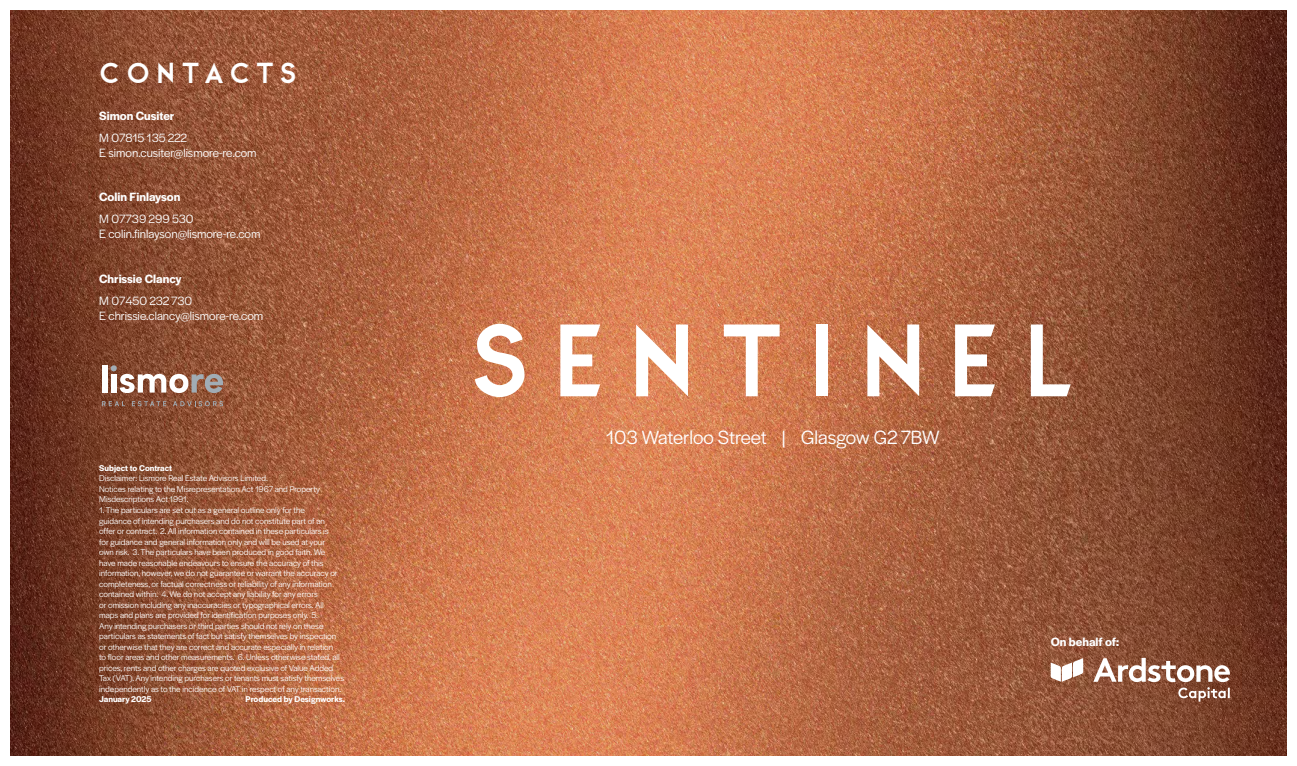
<style>
.page{position:relative;width:1297px;height:766px;background:#fff}
.page>*{position:absolute;margin:0;border:0;box-sizing:border-box;transform-origin:0 0}
.t1{font:79.75px "North";letter-spacing:.3em;color:#fff}
.t2{font:22.5px "North";letter-spacing:.245em;color:#fff}
.t3{font:20px "Halyard Display";color:#fff}
.t4{font:12.5px/15px "Halyard Display";color:#fff}
.t5{font:600 12.5px "Halyard Display";color:#fff}
.t6{font:8.75px/10.5px "Halyard Display";color:#fff}
.t7{font:600 8.75px "Halyard Display";color:#fff}
</style>
<div class="page">
<img style="left:11px;top:11px;width:1275px;height:744px">
<svg style="left:1051px;top:658px;width:32px;height:23px"></svg>
<svg style="left:1093px;top:657px;width:137px;height:44px"></svg>
<div style="left:102px;top:365px;width:5px;height:27px;background:#fff"></div>
<svg style="left:102px;top:401px;width:23px;height:5px"></svg>
<svg style="left:132px;top:401px;width:34px;height:5px"></svg>
<svg style="left:173px;top:401px;width:50px;height:5px"></svg>
<svg style="left:111px;top:365px;width:112px;height:28px"></svg>
<p class="t2" style="left:99px;top:63px;width:199px">CONTACTS</p>
<p class="t5" style="left:99px;top:107px;width:77px">Simon Cusiter</p>
<p class="t4" style="left:99px;top:130px;width:159px">M 07815 135 222<br>E simon.cusiter@lismore-re.com</p>
<p class="t5" style="left:99px;top:188px;width:83px">Colin Finlayson</p>
<p class="t4" style="left:99px;top:211px;width:163px">M 07739 299 530<br>E colin.finlayson@lismore-re.com</p>
<p class="t5" style="left:99px;top:269px;width:84px">Chrissie Clancy</p>
<p class="t4" style="left:99px;top:292px;width:166px">M 07450 232 730<br>E chrissie.clancy@lismore-re.com</p>
<p class="t7" style="left:99px;top:461px;width:74px">Subject to Contract</p>
<p class="t6" style="left:99px;top:472px;width:170px">Disclaimer: Lismore Real Estate Advisors Limited.</p>
<p class="t6" style="left:99px;top:483px;width:222px">Notices relating to the Misrepresentation Act 1967 and Property<br>Misdescriptions Act 1991.</p>
<p class="t6" style="left:99px;top:504px;width:246px">1. The particulars are set out as a general outline only for the<br>guidance of intending purchasers and do not constitute part of an<br>offer or contract. 2. All information contained in these particulars is<br>for guidance and general information only and will be used at your<br>own risk. 3. The particulars have been produced in good faith. We<br>have made reasonable endeavours to ensure the accuracy of this information, however, we do not guarantee or warrant the accuracy or completeness, or factual correctness or reliability of any information contained within. 4. We do not accept any liability for any errors<br>or omission including any inaccuracies or typographical errors. All maps and plans are provided for identification purposes only. 5.<br>Any intending purchasers or third parties should not rely on these particulars as statements of fact but satisfy themselves by inspection or otherwise that they are correct and accurate especially in relation<br>to floor areas and other measurements. 6. Unless otherwise stated, all prices, rents and other charges are quoted exclusive of Value Added Tax (VAT). Any intending purchasers or tenants must satisfy themselves independently as to the incidence of VAT in respect of any transaction.</p>
<p class="t7" style="left:99px;top:692px;width:54px">January 2025</p>
<p class="t7" style="left:246px;top:692px;width:101px">Produced by Designworks.</p>
<p class="t1" style="left:469px;top:323px;width:609px">SENTINEL</p>
<p class="t3" style="left:606px;top:423px;width:335px">103 Waterloo Street | Glasgow G2 7BW</p>
<p class="t5" style="left:1051px;top:633px;width:70px">On behalf of:</p>
</div>
